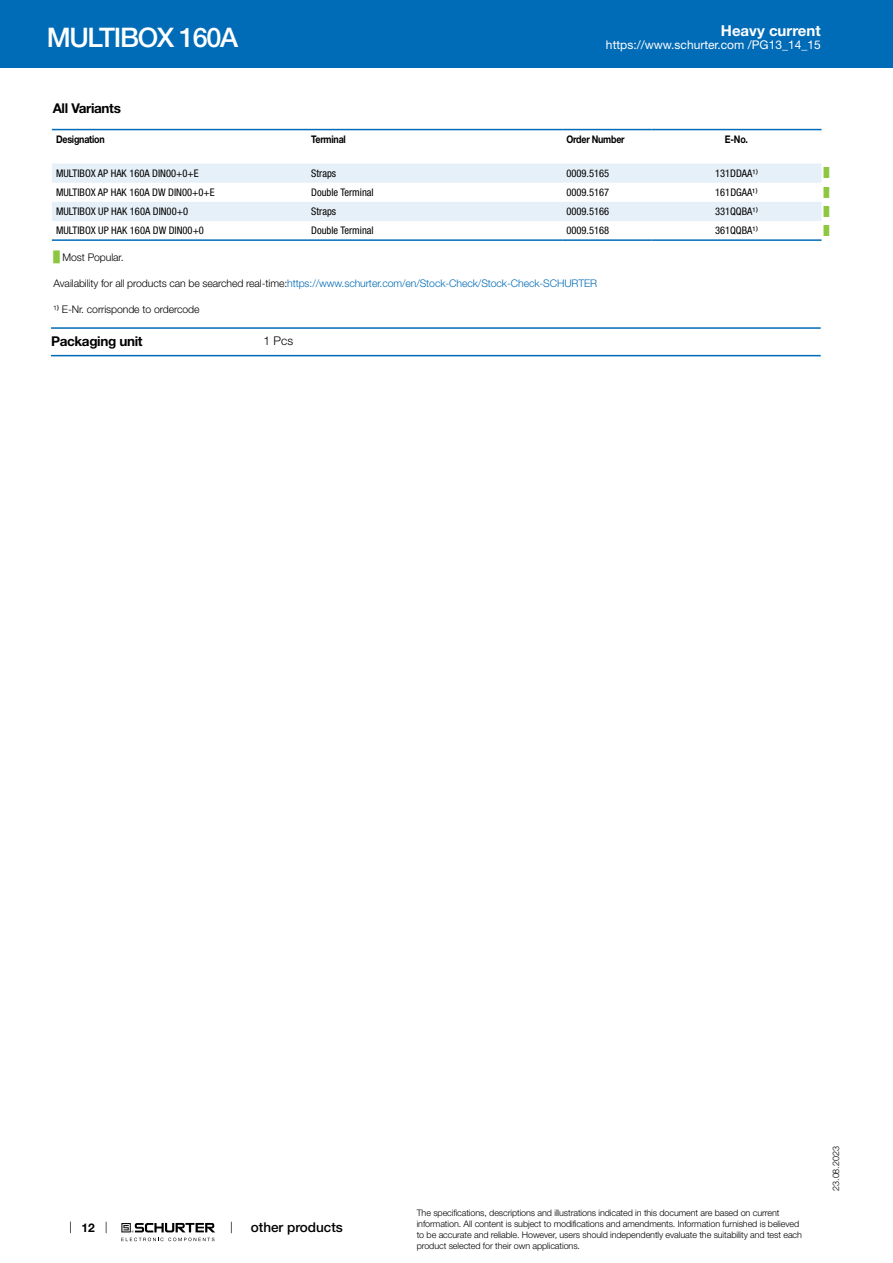
<style>
.page{position:relative;width:893px;height:1263px;background:#fff}
.page>*{position:absolute;margin:0;border:0;box-sizing:border-box;transform-origin:0 0}
.t1{font:500 27px "Helvetica Neue LT";letter-spacing:-.05em;color:#fff}
.t2{font:700 15px "Helvetica Neue LT";color:#fff}
.t3{font:700 13.5px "Helvetica Neue LT";letter-spacing:-.025em;color:#000}
.t4{font:500 13.5px "Helvetica Neue LT";color:#000}
.t5{font:12px "Helvetica Neue LT";color:#fff}
.t6{font:300 12px "Helvetica Neue LT";color:#000}
.t7{font:700 12px "Helvetica Neue LT";color:#000}
.t8{font:condensed 10.5px "Helvetica Neue LT";color:#000}
.t9{font:300 10.5px "Helvetica Neue LT";letter-spacing:-.01em;color:#006bb6}
.t10{font:300 10.5px "Helvetica Neue LT";letter-spacing:-.01em;color:#000}
.t11{font:700 10.5px "Helvetica Neue LT";letter-spacing:-.025em;color:#000;scale:.85 1}
.t12{font:300 9px/10.8px "Helvetica Neue LT";letter-spacing:-.01em;color:#000}
.t13{font:9px "Arial Unicode MS";color:#8dc63f}
.s1{font-family:"Arial Unicode MS";font-stretch:normal}
.s2{font-family:"Arial Unicode MS";font-weight:400;color:#8dc63f}
.s3{color:#000}
.s4{font-family:"Arial Unicode MS";font-weight:400}
</style>
<div class="page">
<svg style="left:70px;top:1221px;width:1px;height:12px"></svg>
<svg style="left:121px;top:1223px;width:94px;height:18px"></svg>
<div style="left:0;top:0;width:893px;height:68px;background:#006bb6"></div>
<svg style="left:52px;top:130px;width:769px;height:34px"></svg>
<svg style="left:52px;top:164px;width:769px;height:57px"></svg>
<hr style="left:52px;top:129px;width:255px;height:1px;background:#006bb6">
<hr style="left:307px;top:129px;width:255px;height:1px;background:#006bb6">
<hr style="left:562px;top:129px;width:89px;height:1px;background:#006bb6">
<hr style="left:651px;top:129px;width:170px;height:1px;background:#006bb6">
<hr style="left:52px;top:239px;width:255px;height:2px;background:#006bb6">
<hr style="left:307px;top:239px;width:255px;height:2px;background:#006bb6">
<hr style="left:562px;top:239px;width:89px;height:2px;background:#006bb6">
<hr style="left:651px;top:239px;width:170px;height:2px;background:#006bb6">
<hr style="left:51px;top:327px;width:770px;height:2px;background:#006bb6">
<hr style="left:51px;top:355px;width:770px;height:1px;background:#006bb6">
<h1 class="t1" style="left:47px;top:21px;width:193px">MULTIBOX 160A</h1>
<h2 class="t2" style="left:721px;top:21px;width:101px">Heavy current</h2>
<h3 class="t5" style="left:606px;top:38px;width:216px">https://www.schurter.com /PG13_14_15</h3>
<h3 class="t3" style="left:53px;top:99px;width:70px">All Variants</h3>
<p class="t11" style="left:56px;top:133px;width:59px">Designation</p>
<p class="t11" style="left:311px;top:133px;width:42px">Terminal</p>
<p class="t11" style="left:566px;top:133px;width:70px">Order Number</p>
<p class="t11" style="left:725px;top:133px;width:29px">E-No.</p>
<p class="t8" style="left:56px;top:167px;width:144px">MULTIBOX AP HAK 160A DIN00+0+E</p>
<p class="t8" style="left:311px;top:167px;width:26px">Straps</p>
<p class="t8" style="left:566px;top:167px;width:44px">0009.5165</p>
<p class="t8" style="left:715px;top:167px;width:44px">131DDAA¹<span class="s1">⁾</span></p>
<p class="t13" style="left:824px;top:167px;width:7px">█</p>
<p class="t8" style="left:56px;top:186px;width:160px">MULTIBOX AP HAK 160A DW DIN00+0+E</p>
<p class="t8" style="left:311px;top:186px;width:64px">Double Terminal</p>
<p class="t8" style="left:566px;top:186px;width:44px">0009.5167</p>
<p class="t8" style="left:715px;top:186px;width:44px">161DGAA¹<span class="s1">⁾</span></p>
<p class="t13" style="left:824px;top:186px;width:7px">█</p>
<p class="t8" style="left:56px;top:205px;width:133px">MULTIBOX UP HAK 160A DIN00+0</p>
<p class="t8" style="left:311px;top:205px;width:26px">Straps</p>
<p class="t8" style="left:566px;top:205px;width:44px">0009.5166</p>
<p class="t8" style="left:715px;top:205px;width:44px">331QQBA¹<span class="s1">⁾</span></p>
<p class="t13" style="left:824px;top:205px;width:7px">█</p>
<p class="t8" style="left:56px;top:225px;width:149px">MULTIBOX UP HAK 160A DW DIN00+0</p>
<p class="t8" style="left:311px;top:225px;width:64px">Double Terminal</p>
<p class="t8" style="left:566px;top:225px;width:44px">0009.5168</p>
<p class="t8" style="left:715px;top:225px;width:44px">361QQBA¹<span class="s1">⁾</span></p>
<p class="t13" style="left:824px;top:224px;width:7px">█</p>
<p class="t10" style="left:54px;top:251px;width:72px"><span class="s2">█</span> Most Popular.</p>
<p class="t9" style="left:54px;top:277px;width:545px"><span class="s3">Availability for all products can be searched real-time:</span>https://www.schurter.com/en/Stock-Check/Stock-Check-SCHURTER</p>
<p class="t10" style="left:54px;top:303px;width:147px">¹<span class="s4">⁾</span> E-Nr. corrisponde to ordercode</p>
<h3 class="t3" style="left:51px;top:333px;width:93px">Packaging unit</h3>
<h3 class="t6" style="left:264px;top:334px;width:31px">1 Pcs</h3>
<h3 class="t7" style="left:82px;top:1220px;width:15px">12</h3>
<h3 class="t4" style="left:251px;top:1219px;width:94px">other products</h3>
<p class="t12" style="left:417px;top:1207px;width:387px">The specifications, descriptions and illustrations indicated in this document are based on current information. All content is subject to modifications and amendments. Information furnished is believed to be accurate and reliable. However, users should independently evaluate the suitability and test each product selected for their own applications.</p>
<p class="t12" style="left:830px;top:1191px;width:46px;rotate:-90deg">23.08.2023</p>
</div>
